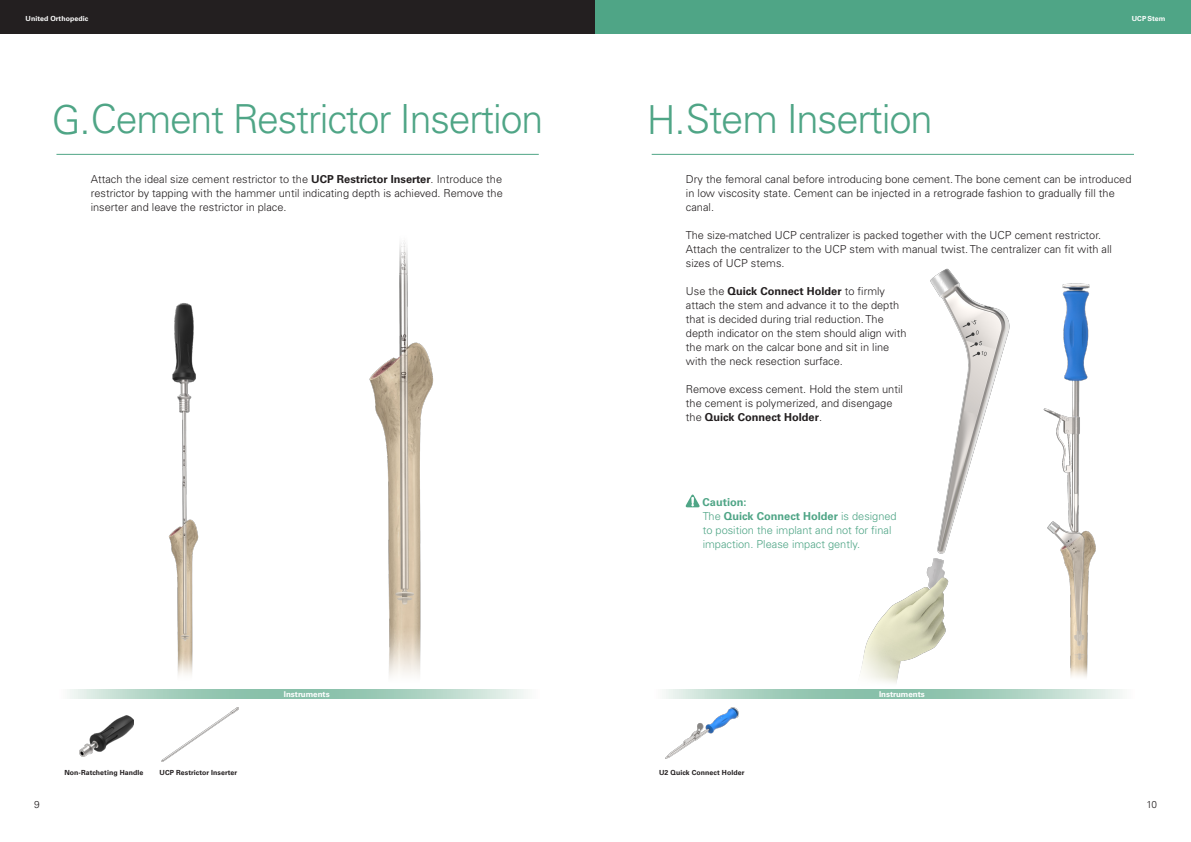
<style>
.page{position:relative;width:1191px;height:842px;background:#fff}
.page>*{position:absolute;margin:0;border:0;box-sizing:border-box;transform-origin:0 0}
.大標{font:300 40px "Univers LT Pro 45";letter-spacing:-.03em;color:#4fa586}
.內文{font:300 11px/14px "Univers LT Pro 45";color:#231f20}
.內文-2{font:300 11px/14px "Univers LT Pro 45";color:#4fa586}
.內文-3{font:700 11px "Univers LT Pro 65";color:#4fa586}
.t1{font:300 10px "Univers LT Pro 45";color:#231f20}
.t2{font:700 8px "Univers LT Pro 65";color:#fff}
.器械名稱{font:700 7px "Univers LT Pro 65";letter-spacing:.01em;color:#231f20}
.t3{font:700 7px "Univers LT Pro 65";letter-spacing:.01em;color:#fff}
.s1{font-family:"Univers LT Pro 65";font-weight:700}
</style>
<div class="page">
<div style="left:0;top:0;width:595px;height:34px;background:#231f20"></div>
<div style="left:595px;top:0;width:596px;height:34px;background:#4fa586"></div>
<hr style="left:56px;top:154px;width:483px;height:1px;background:#4fa586">
<hr style="left:651px;top:154px;width:483px;height:1px;background:#4fa586">
<svg style="left:70px;top:690px;width:456px;height:9px;background:#acd2c2"></svg>
<svg style="left:666px;top:690px;width:456px;height:9px;background:#bedbce"></svg>
<img style="left:665px;top:707px;width:73px;height:52px">
<svg style="left:685px;top:495px;width:14px;height:12px"></svg>
<img style="left:79px;top:716px;width:54px;height:40px">
<img style="left:161px;top:708px;width:77px;height:53px">
<img style="left:369px;top:240px;width:65px;height:436px">
<img style="left:168px;top:303px;width:31px;height:372px">
<img style="left:1043px;top:283px;width:53px;height:394px">
<img style="left:834px;top:268px;width:190px;height:431px">
<p class="t3" style="left:26px;top:14px;width:64px">United Orthopedic</p>
<p class="t3" style="left:1131px;top:14px;width:35px">UCP Stem</p>
<p class="大標" style="left:52px;top:93px;width:493px">G.Cement Restrictor Insertion</p>
<p class="大標" style="left:647px;top:93px;width:287px">H.Stem Insertion</p>
<p class="內文" style="left:91px;top:171px;width:413px;text-align:justify">Attach the ideal size cement restrictor to the <span class="s1">UCP Restrictor Inserter</span>. Introduce the restrictor by tapping with the hammer until indicating depth is achieved. Remove the inserter and leave the restrictor in place.</p>
<p class="內文" style="left:686px;top:171px;width:447px">Dry the femoral canal before introducing bone cement. The bone cement can be introduced in low viscosity state. Cement can be injected in a retrograde fashion to gradually fill the canal.</p>
<p class="內文" style="left:686px;top:227px;width:427px">The size-matched UCP centralizer is packed together with the UCP cement restrictor.<br>Attach the centralizer to the UCP stem with manual twist. The centralizer can fit with all sizes of UCP stems.</p>
<p class="內文" style="left:686px;top:283px;width:222px">Use the <span class="s1">Quick Connect Holder</span> to firmly attach the stem and advance it to the depth that is decided during trial reduction. The depth indicator on the stem should align with the mark on the calcar bone and sit in line with the neck resection surface.</p>
<p class="內文" style="left:686px;top:381px;width:218px">Remove excess cement. Hold the stem until the cement is polymerized, and disengage the <span class="s1">Quick Connect Holder</span>.</p>
<p class="內文-3" style="left:702px;top:494px;width:46px">Caution:</p>
<p class="內文-2" style="left:702px;top:509px;width:195px">The <span class="s1">Quick Connect Holder</span> is designed to position the implant and not for final impaction. Please impact gently.</p>
<p class="器械名稱" style="left:64px;top:768px;width:81px">Non-Ratcheting Handle</p>
<p class="器械名稱" style="left:160px;top:768px;width:79px">UCP Restrictor Inserter</p>
<p class="t2" style="left:284px;top:688px;width:47px">Instruments</p>
<p class="t2" style="left:879px;top:688px;width:47px">Instruments</p>
<p class="器械名稱" style="left:659px;top:768px;width:87px">U2 Quick Connect Holder</p>
<p class="t1" style="left:34px;top:798px;width:7px">9</p>
<p class="t1" style="left:1146px;top:798px;width:12px">10</p>
</div>
